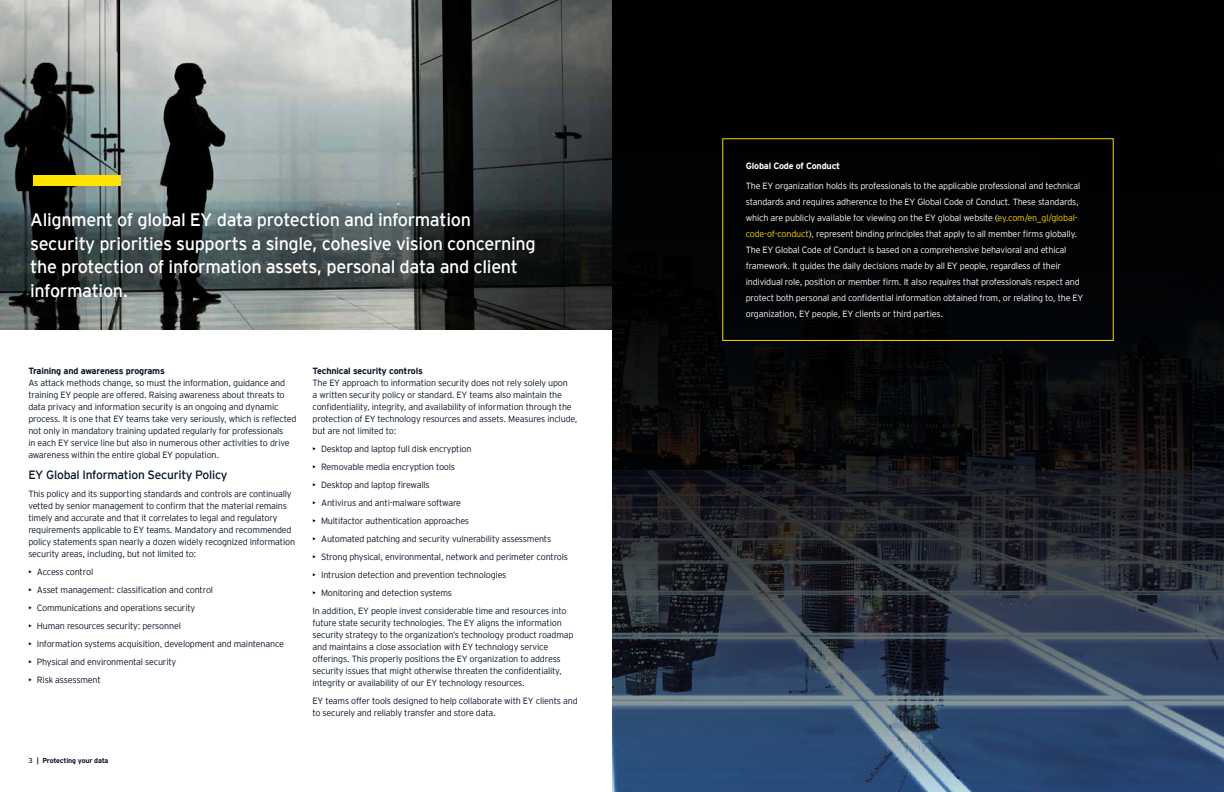
<style>
.page{position:relative;width:1224px;height:792px;background:#fff}
.page>*{position:absolute;margin:0;border:0;box-sizing:border-box;transform-origin:0 0}
.t1{font:18px/23.5px "EY Interstate";letter-spacing:-.02em;color:#fff}
.t2{font:12px "EY Interstate";letter-spacing:-.02em;color:#0a1627}
.t3{font:300 9px/12px "EY Interstate";letter-spacing:-.02em;color:#0a1627}
.t4{font:300 9px/16px "EY Interstate";letter-spacing:-.02em;color:#fff}
.t5{font:700 9px "EY Interstate";letter-spacing:-.02em;color:#0a1627}
.t6{font:700 9px "EY Interstate";letter-spacing:-.02em;color:#fff}
.t7{font:700 7px "EY Interstate";letter-spacing:-.02em;color:#0a1627}
.s1{color:#000}
.s2{font-weight:400}
.s3{color:#ffd400}
</style>
<div class="page">
<svg style="left:612px;top:0;width:612px;height:792px;background:#141a22"></svg>
<img style="left:0;top:0;width:612px;height:330px">
<div style="left:722px;top:138px;width:392px;height:203px;border:1px solid #ffd400"></div>
<div style="left:33px;top:176px;width:88px;height:10px;background:#ffe400"></div>
<h1 class="t1" style="left:30px;top:207px;width:507px">Alignment of global EY data protection and information security priorities supports a single, cohesive vision concerning the protection of information assets, personal data and client information.</h1>
<p class="t5" style="left:28px;top:365px;width:138px">Training and awareness programs</p>
<p class="t3" style="left:28px;top:377px;width:270px">As attack methods change, so must the information, guidance and training EY people are offered. Raising awareness about threats to data privacy and information security is an ongoing and dynamic process. It is one that EY teams take very seriously, which is reflected not only in mandatory training updated regularly for professionals<br>in each EY service line but also in numerous other activities to drive awareness within the entire global EY population.</p>
<h2 class="t2" style="left:28px;top:467px;width:201px">EY Global Information Security Policy</h2>
<p class="t3" style="left:28px;top:488px;width:268px">This policy and its supporting standards and controls are continually vetted by senior management to confirm that the material remains timely and accurate and that it correlates to legal and regulatory requirements applicable to EY teams. Mandatory and recommended policy statements span nearly a dozen widely recognized information security areas, including, but not limited to:</p>
<p class="t3" style="left:28px;top:566px;width:66px"><span class="s1">•</span> Access control</p>
<p class="t3" style="left:28px;top:584px;width:186px"><span class="s1">•</span> Asset management: classification and control</p>
<p class="t3" style="left:28px;top:602px;width:168px"><span class="s1">•</span> Communications and operations security</p>
<p class="t3" style="left:28px;top:620px;width:154px"><span class="s1">•</span> Human resources security: personnel</p>
<p class="t3" style="left:28px;top:638px;width:257px"><span class="s1">•</span> Information systems acquisition, development and maintenance</p>
<p class="t3" style="left:28px;top:656px;width:149px"><span class="s1">•</span> Physical and environmental security</p>
<p class="t3" style="left:28px;top:674px;width:74px"><span class="s1">•</span> Risk assessment</p>
<p class="t7" style="left:28px;top:755px;width:82px"><span class="s2">3</span> | Protecting your data</p>
<p class="t5" style="left:313px;top:365px;width:112px">Technical security controls</p>
<p class="t3" style="left:313px;top:377px;width:267px">The EY approach to information security does not rely solely upon<br>a written security policy or standard. EY teams also maintain the confidentiality, integrity, and availability of information through the protection of EY technology resources and assets. Measures include, but are not limited to:</p>
<p class="t3" style="left:313px;top:443px;width:160px"><span class="s1">•</span> Desktop and laptop full disk encryption</p>
<p class="t3" style="left:313px;top:461px;width:144px"><span class="s1">•</span> Removable media encryption tools</p>
<p class="t3" style="left:313px;top:479px;width:119px"><span class="s1">•</span> Desktop and laptop firewalls</p>
<p class="t3" style="left:313px;top:497px;width:150px"><span class="s1">•</span> Antivirus and anti-malware software</p>
<p class="t3" style="left:313px;top:515px;width:158px"><span class="s1">•</span> Multifactor authentication approaches</p>
<p class="t3" style="left:313px;top:533px;width:240px"><span class="s1">•</span> Automated patching and security vulnerability assessments</p>
<p class="t3" style="left:313px;top:551px;width:257px"><span class="s1">•</span> Strong physical, environmental, network and perimeter controls</p>
<p class="t3" style="left:313px;top:569px;width:195px"><span class="s1">•</span> Intrusion detection and prevention technologies</p>
<p class="t3" style="left:313px;top:584px;width:255px;line-height:18px"><span class="s1">•</span> Monitoring and detection systems<br>In addition, EY people invest considerable time and resources into</p>
<p class="t3" style="left:313px;top:617px;width:263px">future state security technologies. The EY aligns the information security strategy to the organization’s technology product roadmap and maintains a close association with EY technology service offerings. This properly positions the EY organization to address security issues that might otherwise threaten the confidentiality, integrity or availability of our EY technology resources.</p>
<p class="t3" style="left:313px;top:695px;width:267px">EY teams offer tools designed to help collaborate with EY clients and to securely and reliably transfer and store data.</p>
<p class="t6" style="left:746px;top:159px;width:96px">Global Code of Conduct</p>
<p class="t4" style="left:746px;top:178px;width:339px">The EY organization holds its professionals to the applicable professional and technical standards and requires adherence to the EY Global Code of Conduct. These standards, which are publicly available for viewing on the EY global website (<span class="s3">ey.com/en_gl/global&shy;code-of-conduct</span>), represent binding principles that apply to all member firms globally.<br>The EY Global Code of Conduct is based on a comprehensive behavioral and ethical framework. It guides the daily decisions made by all EY people, regardless of their individual role, position or member firm. It also requires that professionals respect and protect both personal and confidential information obtained from, or relating to, the EY organization, EY people, EY clients or third parties.</p>
</div>
